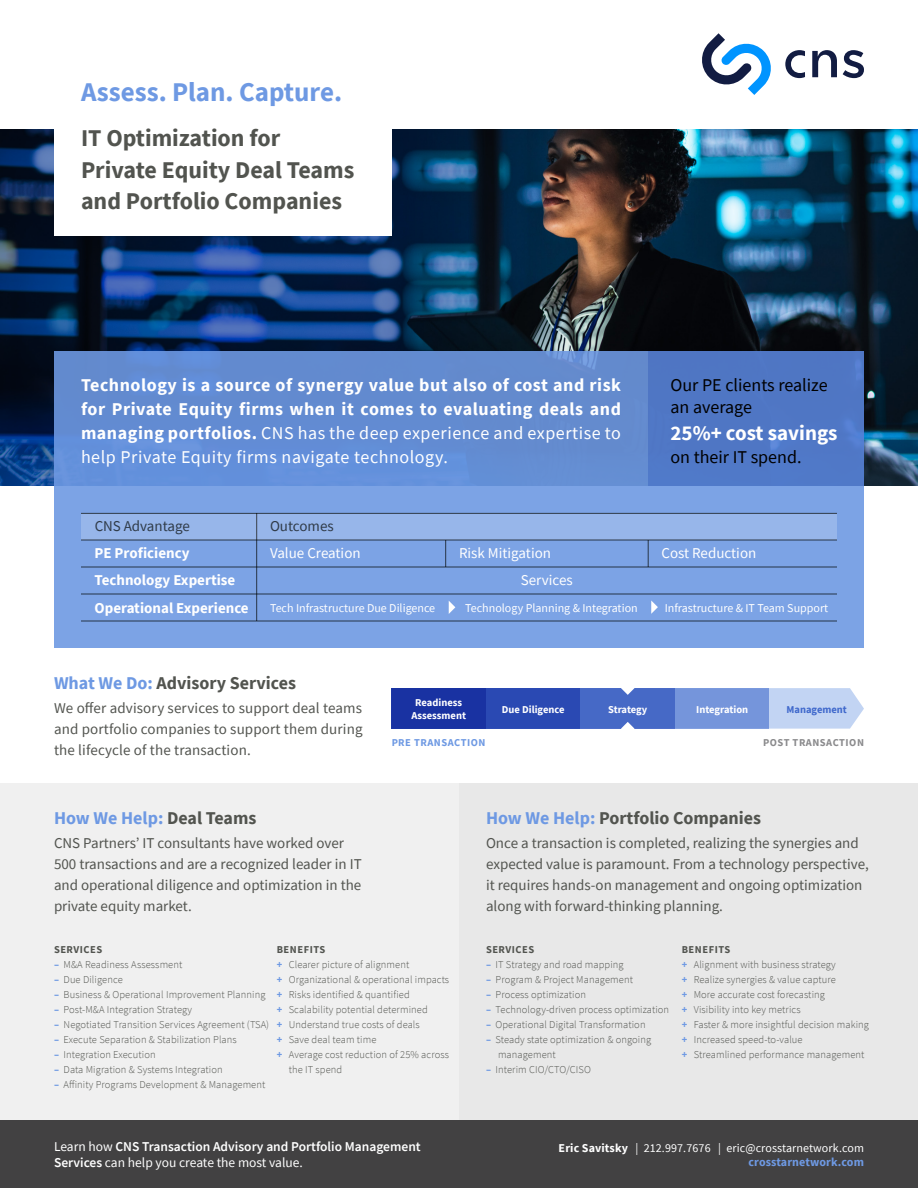
<style>
.page{position:relative;width:918px;height:1188px;background:#fff}
.page>*{position:absolute;margin:0;border:0;box-sizing:border-box;transform-origin:0 0}
.t1{font:700 27px "Source Sans Pro";color:#6e99e3}
.t2{font:700 24px/31.5px "Source Sans Pro";color:#52544f}
.t3{font:700 21px "Source Sans Pro";color:#fff}
.t4{font:700 18px/24px "Source Sans Pro";letter-spacing:.03em;color:#fff;text-align:justify}
.t5{font:700 18px "Source Sans Pro";color:#52544f}
.t6{font:18px/22.5px "Source Sans Pro";color:#000}
.t7{font:700 18px "Source Sans Pro";color:#6e99e3}
.t8{font:15px/21px "Source Sans Pro";color:#52544f}
.t9{font:700 15px "Source Sans Pro";color:#fff}
.t10{font:15px "Source Sans Pro";color:#fff}
.t11{font:600 13.5px/16.2px "Source Sans Pro";color:#fff}
.t12{font:12px "Source Sans Pro";color:#fff}
.t13{font:700 12px "Source Sans Pro";letter-spacing:.01em;color:#6e99e3}
.t14{font:300 10.5px/15px "Source Sans Pro";letter-spacing:.01em;color:#52544f}
.t15{font:700 10.5px/13.5px "Source Sans Pro";color:#fff;text-align:center}
.t16{font:700 10.5px "Source Sans Pro";letter-spacing:.05em;color:#52544f}
.t17{font:700 10.5px "Source Sans Pro";letter-spacing:.05em;color:#8a8a8c}
.t18{font:700 10.5px "Source Sans Pro";letter-spacing:.05em;color:#6e99e3}
.t19{font:700 10.5px "Source Sans Pro";color:#4069cc}
.t20{font:700 10.5px "Source Sans Pro";letter-spacing:-.02em;color:#fff}
.s1{font-weight:400}
.s2{color:#6e99e3}
.s3{color:#52544f}
.s4{font-weight:700;color:#6e99e3}
.s5{font-weight:700}
</style>
<div class="page">
<img style="left:0;top:129px;width:918px;height:357px">
<div style="left:54px;top:128px;width:338px;height:108px;background:#fff"></div>
<div style="left:54px;top:351px;width:810px;height:297px;background:linear-gradient(to bottom,#5e87ce,#83a9ea)"></div>
<div style="left:648px;top:351px;width:216px;height:135px;background:#4f76c4"></div>
<div style="left:0;top:783px;width:918px;height:337px;background:#f0f0f0"></div>
<div style="left:459px;top:783px;width:459px;height:337px;background:#e8e8e8"></div>
<div style="left:0;top:1120px;width:918px;height:68px;background:#424142"></div>
<svg style="left:392px;top:688px;width:472px;height:41px;background:#5b76c8"></svg>
<div style="left:81px;top:513px;width:175px;height:27px;background:#97b6ea"></div>
<div style="left:256px;top:513px;width:581px;height:27px;background:#97b6ea"></div>
<hr style="left:81px;top:513px;width:756px;height:1px;background:#52544f">
<hr style="left:81px;top:540px;width:756px;height:1px;background:#52544f">
<hr style="left:81px;top:567px;width:756px;height:1px;background:#52544f">
<hr style="left:81px;top:594px;width:756px;height:1px;background:#52544f">
<hr style="left:81px;top:621px;width:756px;height:1px;background:#52544f">
<svg style="left:445px;top:540px;width:1px;height:27px"></svg>
<svg style="left:648px;top:540px;width:1px;height:27px"></svg>
<svg style="left:449px;top:601px;width:6px;height:13px"></svg>
<svg style="left:651px;top:600px;width:7px;height:14px"></svg>
<hr style="left:256px;top:513px;width:1px;height:108px;background:#52544f">
<svg style="left:702px;top:33px;width:69px;height:62px"></svg>
<svg style="left:785px;top:50px;width:20px;height:28px"></svg>
<svg style="left:812px;top:50px;width:25px;height:27px"></svg>
<svg style="left:843px;top:50px;width:21px;height:28px"></svg>
<p class="t1" style="left:81px;top:74px;width:263px">Assess. Plan. Capture.</p>
<p class="t2" style="left:81px;top:122px;width:201px">IT Optimization for</p>
<p class="t2" style="left:81px;top:154px;width:275px">Private Equity Deal Teams and Portfolio Companies</p>
<p class="t4" style="left:81px;top:372px;width:542px">Technology is a source of synergy value but also of cost and risk for Private Equity firms when it comes to evaluating deals and managing portfolios. <span class="s1">CNS has the deep experience and expertise to help Private Equity firms navigate technology.</span></p>
<p class="t6" style="left:670px;top:373px;width:159px">Our PE clients realize an average</p>
<p class="t3" style="left:670px;top:419px;width:169px">25%+ cost savings</p>
<p class="t6" style="left:670px;top:445px;width:133px">on their IT spend.</p>
<h3 class="t8" style="left:94px;top:516px;width:97px">CNS Advantage</h3>
<h3 class="t8" style="left:270px;top:516px;width:65px">Outcomes</h3>
<p class="t9" style="left:94px;top:543px;width:97px">PE Proficiency</p>
<p class="t10" style="left:270px;top:544px;width:92px">Value Creation</p>
<p class="t10" style="left:459px;top:544px;width:94px">Risk Mitigation</p>
<p class="t10" style="left:662px;top:544px;width:96px">Cost Reduction</p>
<p class="t9" style="left:94px;top:570px;width:142px">Technology Expertise</p>
<p class="t10" style="left:521px;top:571px;width:53px">Services</p>
<p class="t9" style="left:94px;top:597px;width:156px">Operational Experience</p>
<p class="t12" style="left:270px;top:600px;width:167px">Tech Infrastructure Due Diligence</p>
<p class="t12" style="left:465px;top:600px;width:174px">Technology Planning &amp; Integration</p>
<p class="t12" style="left:665px;top:600px;width:165px">Infrastructure &amp; IT Team Support</p>
<p class="t5" style="left:54px;top:670px;width:243px"><span class="s2">What We Do:</span> Advisory Services</p>
<p class="t8" style="left:54px;top:698px;width:310px;text-align:justify">We offer advisory services to support deal teams and portfolio companies to support them during the lifecycle of the transaction.</p>
<p class="t15" style="left:411px;top:696px;width:56px">Readiness<br>Assessment</p>
<p class="t15" style="left:502px;top:702px;width:64px">Due Diligence</p>
<p class="t20" style="left:608px;top:702px;width:41px">Strategy</p>
<p class="t15" style="left:696px;top:702px;width:53px">Integration</p>
<p class="t19" style="left:787px;top:702px;width:62px">Management</p>
<p class="t18" style="left:392px;top:736px;width:95px">PRE TRANSACTION</p>
<p class="t17" style="left:763px;top:736px;width:102px">POST TRANSACTION</p>
<p class="t7" style="left:54px;top:805px;width:204px">How We Help: <span class="s3">Deal Teams</span></p>
<p class="t8" style="left:54px;top:833px;width:309px">CNS Partners’ IT consultants have worked over 500 transactions and are a recognized leader in IT and operational diligence and optimization in the private equity market.</p>
<p class="t16" style="left:54px;top:942px;width:50px">SERVICES</p>
<p class="t14" style="left:54px;top:957px;width:130px"><span class="s4">–</span> M&amp;A Readiness Assessment</p>
<p class="t14" style="left:54px;top:972px;width:70px"><span class="s4">–</span> Due Diligence</p>
<p class="t14" style="left:54px;top:987px;width:213px"><span class="s4">–</span> Business &amp; Operational Improvement Planning</p>
<p class="t14" style="left:54px;top:1002px;width:140px"><span class="s4">–</span> Post-M&amp;A Integration Strategy</p>
<p class="t14" style="left:54px;top:1017px;width:217px"><span class="s4">–</span> Negotiated Transition Services Agreement (TSA)</p>
<p class="t14" style="left:54px;top:1032px;width:184px"><span class="s4">–</span> Execute Separation &amp; Stabilization Plans</p>
<p class="t14" style="left:54px;top:1047px;width:103px"><span class="s4">–</span> Integration Execution</p>
<p class="t14" style="left:54px;top:1062px;width:170px"><span class="s4">–</span> Data Migration &amp; Systems Integration</p>
<p class="t14" style="left:54px;top:1077px;width:213px"><span class="s4">–</span> Affinity Programs Development &amp; Management</p>
<p class="t16" style="left:277px;top:942px;width:50px">BENEFITS</p>
<p class="t14" style="left:277px;top:957px;width:134px"><span class="s4">+</span> Clearer picture of alignment</p>
<p class="t14" style="left:277px;top:972px;width:174px"><span class="s4">+</span> Organizational &amp; operational impacts</p>
<p class="t14" style="left:277px;top:987px;width:134px"><span class="s4">+</span> Risks identified &amp; quantified</p>
<p class="t14" style="left:277px;top:1002px;width:153px"><span class="s4">+</span> Scalability potential determined</p>
<p class="t14" style="left:277px;top:1017px;width:145px"><span class="s4">+</span> Understand true costs of deals</p>
<p class="t14" style="left:277px;top:1032px;width:101px"><span class="s4">+</span> Save deal team time</p>
<p class="t14" style="left:289px;top:1047px;width:162px;text-indent:-12px"><span class="s4">+</span> Average cost reduction of 25% across the IT spend</p>
<p class="t11" style="left:54px;top:1138px;width:368px"><span class="s1">Learn how</span> CNS Transaction Advisory and Portfolio Management<br>Services <span class="s1">can help you create the most value.</span></p>
<p class="t5" style="left:486px;top:805px;width:277px"><span class="s2">How We Help:</span> Portfolio Companies</p>
<p class="t8" style="left:486px;top:833px;width:384px">Once a transaction is completed, realizing the synergies and expected value is paramount. From a technology perspective, it requires hands-on management and ongoing optimization along with forward-thinking planning.</p>
<p class="t16" style="left:682px;top:942px;width:50px">BENEFITS</p>
<p class="t14" style="left:682px;top:957px;width:156px"><span class="s4">+</span> Alignment with business strategy</p>
<p class="t14" style="left:682px;top:972px;width:156px"><span class="s4">+</span> Realize synergies &amp; value capture</p>
<p class="t14" style="left:682px;top:987px;width:145px"><span class="s4">+</span> More accurate cost forecasting</p>
<p class="t14" style="left:682px;top:1002px;width:120px"><span class="s4">+</span> Visibility into key metrics</p>
<p class="t14" style="left:682px;top:1017px;width:189px"><span class="s4">+</span> Faster &amp; more insightful decision making</p>
<p class="t14" style="left:682px;top:1032px;width:122px"><span class="s4">+</span> Increased speed-to-value</p>
<p class="t14" style="left:682px;top:1047px;width:184px"><span class="s4">+</span> Streamlined performance management</p>
<p class="t16" style="left:486px;top:942px;width:50px">SERVICES</p>
<p class="t14" style="left:486px;top:957px;width:139px"><span class="s4">–</span> IT Strategy and road mapping</p>
<p class="t14" style="left:486px;top:972px;width:149px"><span class="s4">–</span> Program &amp; Project Management</p>
<p class="t14" style="left:486px;top:987px;width:102px"><span class="s4">–</span> Process optimization</p>
<p class="t14" style="left:486px;top:1002px;width:185px"><span class="s4">–</span> Technology-driven process optimization</p>
<p class="t14" style="left:486px;top:1017px;width:161px"><span class="s4">–</span> Operational Digital Transformation</p>
<p class="t14" style="left:498px;top:1032px;width:155px;text-indent:-12px"><span class="s4">–</span> Steady state optimization &amp; ongoing management</p>
<p class="t14" style="left:486px;top:1062px;width:106px"><span class="s4">–</span> Interim CIO/CTO/CISO</p>
<p class="t12" style="left:559px;top:1140px;width:307px"><span class="s5">Eric Savitsky</span> | 212.997.7676 | eric@crosstarnetwork.com</p>
<p class="t13" style="left:749px;top:1154px;width:117px">crosstarnetwork.com</p>
</div>
